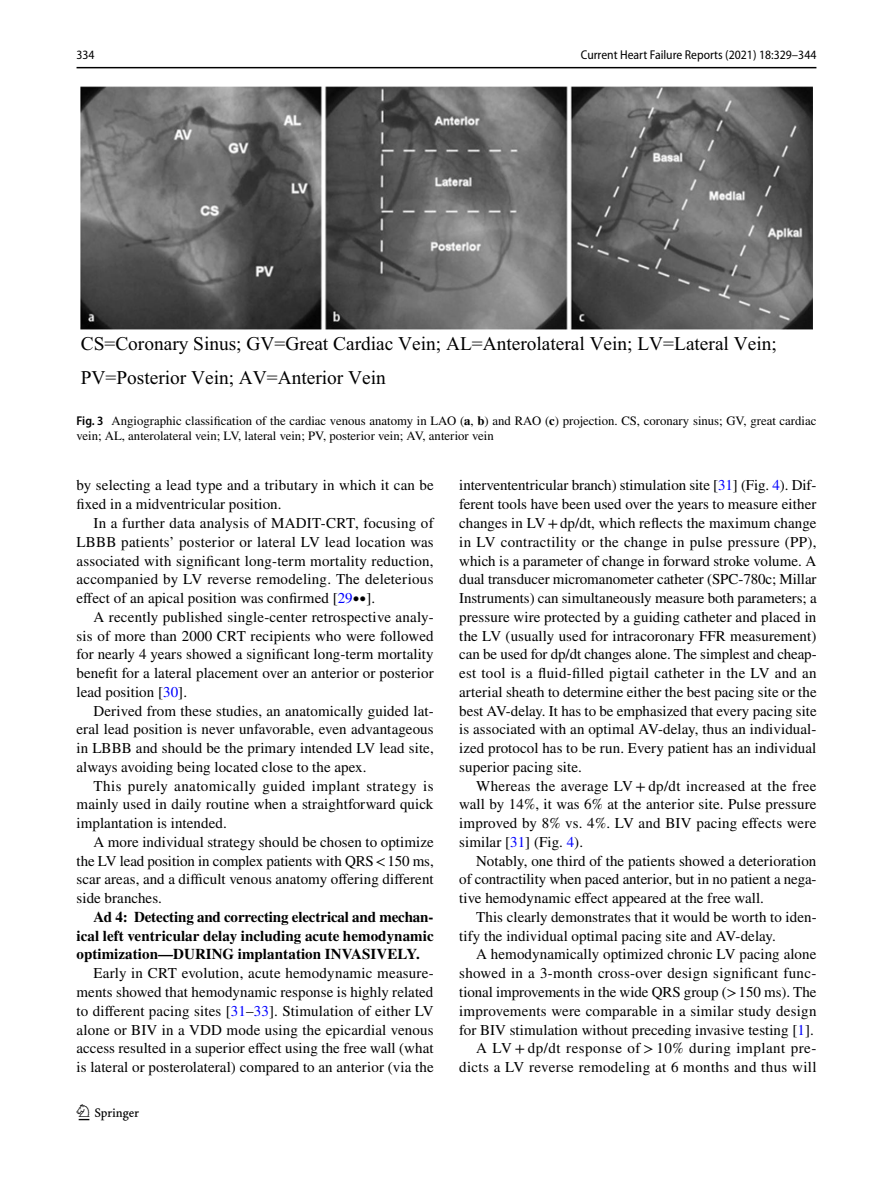
<style>
.page{position:relative;width:893px;height:1187px;background:#fff}
.page>*{position:absolute;margin:0;border:0;box-sizing:border-box;transform-origin:0 0}
.t1{font:22.5px "Springnew Regular 2";color:#000}
.t2{font:19.35px/33.3px "Times New Roman";color:#000}
.t3{font:15px/18.8px "STIX";letter-spacing:.005em;color:#000;text-align:justify}
.t4{font:700 15px/18.8px "STIX";letter-spacing:.005em;color:#000;text-align:justify}
.t5{font:12.75px/15px "STIX";color:#000}
.t6{font:semi-condensed 12.75px "Myriad Pro";color:#000}
.s1{font-family:"Myriad Pro";font-weight:600;font-stretch:semi-condensed}
.s2{font-weight:700}
.s3{color:#00f}
.s4{font-size:12.75px}
</style>
<div class="page">
<hr style="left:77px;top:67px;width:739px;height:1px;background:#000">
<img style="left:81px;top:87px;width:731px;height:242px">
<p class="t6" style="left:77px;top:48px;width:20px">334</p>
<p class="t6" style="left:581px;top:48px;width:237px">Current Heart Failure Reports (2021) 18:329–344</p>
<p class="t2" style="left:81px;top:329px;width:697px">CS=Coronary Sinus; GV=Great Cardiac Vein; AL=Anterolateral Vein; LV=Lateral Vein;<br>PV=Posterior Vein; AV=Anterior Vein</p>
<p class="t5" style="left:77px;top:414px;width:741px"><span class="s1">Fig. 3</span> Angiographic classification of the cardiac venous anatomy in LAO (<span class="s2">a</span>, <span class="s2">b</span>) and RAO (<span class="s2">c</span>) projection. CS, coronary sinus; GV, great cardiac vein; AL, anterolateral vein; LV, lateral vein; PV, posterior vein; AV, anterior vein</p>
<p class="t3" style="left:77px;top:477px;width:359px">by selecting a lead type and a tributary in which it can be fixed in a midventricular position.</p>
<p class="t3" style="left:77px;top:514px;width:359px;text-indent:17px">In a further data analysis of MADIT-CRT, focusing of LBBB patients’ posterior or lateral LV lead location was associated with significant long-term mortality reduction, accompanied by LV reverse remodeling. The deleterious effect of an apical position was confirmed [<span class="s3">29</span><span class="s4">••</span>].</p>
<p class="t3" style="left:77px;top:608px;width:359px;text-indent:17px">A recently published single-center retrospective analy&shy;sis of more than 2000 CRT recipients who were followed for nearly 4 years showed a significant long-term mortality benefit for a lateral placement over an anterior or posterior lead position [<span class="s3">30</span>].</p>
<p class="t3" style="left:77px;top:702px;width:359px;text-indent:17px">Derived from these studies, an anatomically guided lat&shy;eral lead position is never unfavorable, even advantageous in LBBB and should be the primary intended LV lead site, always avoiding being located close to the apex.</p>
<p class="t3" style="left:77px;top:777px;width:358px;text-indent:17px">This purely anatomically guided implant strategy is mainly used in daily routine when a straightforward quick implantation is intended.</p>
<p class="t3" style="left:77px;top:833px;width:359px;text-indent:17px">A more individual strategy should be chosen to optimize the LV lead position in complex patients with QRS&lt;150 ms, scar areas, and a difficult venous anatomy offering different side branches.</p>
<p class="t4" style="left:77px;top:907px;width:359px;text-indent:17px">Ad 4: Detecting and correcting electrical and mechan&shy;ical left ventricular delay including acute hemodynamic optimization—DURING implantation INVASIVELY.</p>
<p class="t3" style="left:77px;top:964px;width:359px;text-indent:17px">Early in CRT evolution, acute hemodynamic measure&shy;ments showed that hemodynamic response is highly related to different pacing sites [<span class="s3">31</span>–<span class="s3">33</span>]. Stimulation of either LV alone or BIV in a VDD mode using the epicardial venous access resulted in a superior effect using the free wall (what is lateral or posterolateral) compared to an anterior (via the</p>
<h1 class="t1" style="left:79px;top:1104px;width:62px">1 3</h1>
<p class="t3" style="left:459px;top:477px;width:359px">intervententricular branch) stimulation site [<span class="s3">31</span>] (Fig. <span class="s3">4</span>). Dif&shy;ferent tools have been used over the years to measure either changes in LV+dp/dt, which reflects the maximum change in LV contractility or the change in pulse pressure (PP), which is a parameter of change in forward stroke volume. A dual transducer micromanometer catheter (SPC-780c; Millar Instruments) can simultaneously measure both parameters; a pressure wire protected by a guiding catheter and placed in the LV (usually used for intracoronary FFR measurement) can be used for dp/dt changes alone. The simplest and cheap&shy;est tool is a fluid-filled pigtail catheter in the LV and an arterial sheath to determine either the best pacing site or the best AV-delay. It has to be emphasized that every pacing site is associated with an optimal AV-delay, thus an individual&shy;ized protocol has to be run. Every patient has an individual superior pacing site.</p>
<p class="t3" style="left:459px;top:777px;width:359px;text-indent:17px">Whereas the average LV +dp/dt increased at the free wall by 14%, it was 6% at the anterior site. Pulse pressure improved by 8% vs. 4%. LV and BIV pacing effects were similar [<span class="s3">31</span>] (Fig. <span class="s3">4</span>).</p>
<p class="t3" style="left:459px;top:852px;width:359px;text-indent:17px">Notably, one third of the patients showed a deterioration of contractility when paced anterior, but in no patient a nega&shy;tive hemodynamic effect appeared at the free wall.</p>
<p class="t3" style="left:459px;top:908px;width:359px;text-indent:17px">This clearly demonstrates that it would be worth to iden&shy;tify the individual optimal pacing site and AV-delay.</p>
<p class="t3" style="left:459px;top:946px;width:359px;text-align:right">A hemodynamically optimized chronic LV pacing alone showed in a 3-month cross-over design significant func&shy;tional improvements in the wide QRS group (&gt;150 ms). The improvements were comparable in a similar study design for BIV stimulation without preceding invasive testing [<span class="s3">1</span>].<br>A LV + dp/dt response of &gt; 10% during implant pre&shy;dicts a LV reverse remodeling at 6 months and thus will</p>
</div>
